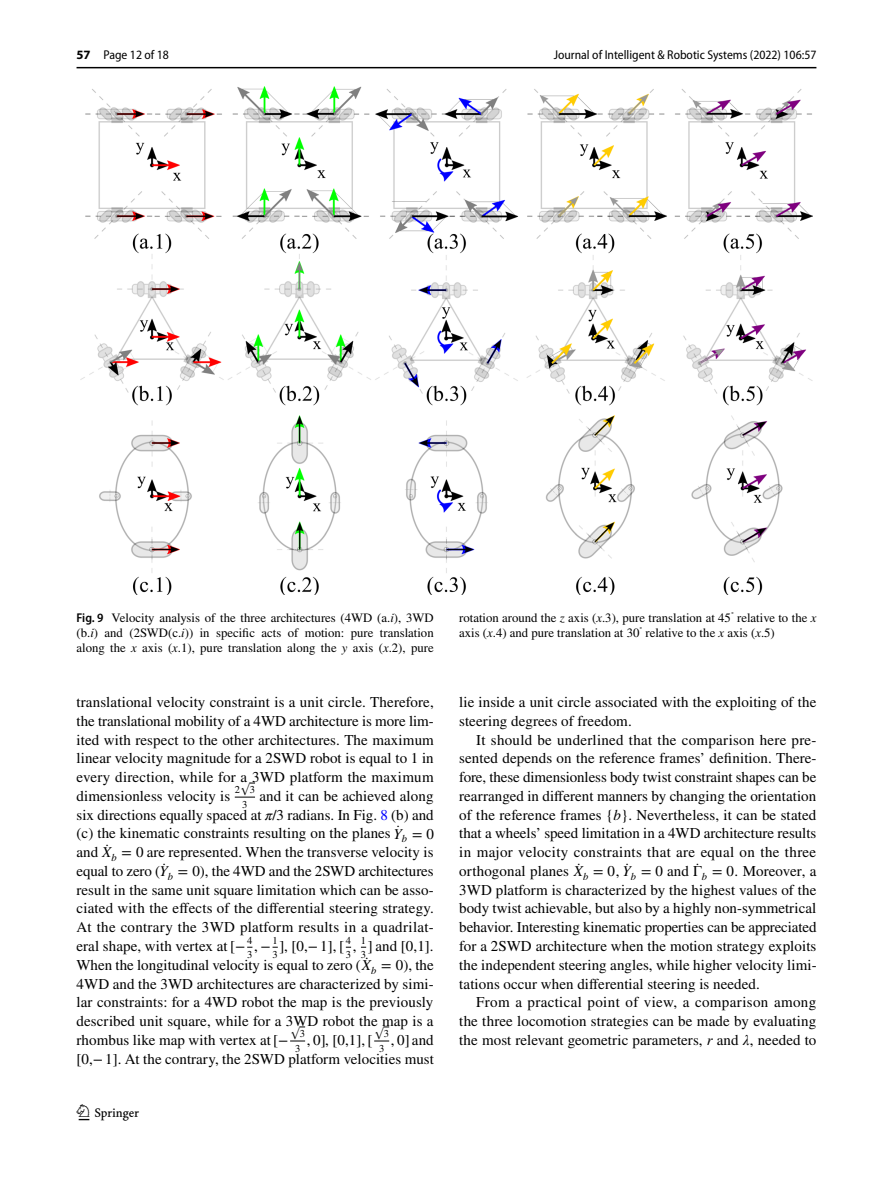
<style>
.page{position:relative;width:893px;height:1187px;background:#fff}
.page>*{position:absolute;margin:0;border:0;box-sizing:border-box;transform-origin:0 0}
.t1{font:22.5px "Springnew Regular 2";color:#000}
.t2{font:15px/18.8px "STIX";letter-spacing:.005em;color:#000;text-align:justify}
.t3{font:15px "STIX General Regular 42";color:#000}
.t4{font:15px "STIX General Regular 43";color:#000}
.t5{font:12.75px/15px "STIX";color:#000;text-align:justify}
.t6{font:semi-condensed 12.75px "Myriad Pro";color:#000}
.t7{font:10.5px "STIX General Italic 55";color:#000}
.t8{font:10.5px/14.4px "STIX General Regular 42";color:#000}
.t9{font:10.5px/14.4px "STIX General Regular 43";color:#000}
.t10{font:10.5px "STIX General Regular 46";color:#000}
.t11{font:10.5px "STIX General Italic 58";color:#000}
.t12{font:10.5px/14.7px "STIX General Regular 45";color:#000;text-align:center}
.t13{font:10.5px/14.7px "STIX General Regular 47";color:#000;text-align:center}
.t14{font:10.5px "STIX Math Extensions Regular 31";color:#000}
.t15{font:10.5px "STIX Math Extensions Regular 29";color:#000}
.t16{font:10.5px "STIX Math Extensions Regular 30";color:#000}
.s1{font-weight:700;font-stretch:normal}
.s2{font-family:"Myriad Pro";font-weight:600;font-stretch:semi-condensed}
.s3{font-style:italic}
.s4{color:#00f}
.s5{font-family:"STIX General Italic 58"}
.s6{font-family:"STIX General Italic 52"}
.s7{font-family:"STIX Math Regular 51"}
.s8{font-family:"STIX General Regular 40"}
.s9{font-family:"STIX General Italic 53"}
.s10{font-family:"STIX Math Regular 52"}
.s11{font-family:"STIX General Regular 41"}
.s12{font-family:"STIX Math Regular 53"}
.s13{font-family:"STIX Math Regular 54"}
.s14{font-family:"STIX General Italic 54"}
.s15{font-family:"STIX Math Regular 55"}
.s16{font-family:"STIX General Regular 44"}
.s17{font-family:"STIX Math Regular 56"}
.s18{font-family:"STIX General Regular 45"}
.s19{font-family:"STIX Math Regular 57"}
.s20{font-family:"STIX General Regular 47"}
.s21{font-family:"STIX General Italic 55"}
.s22{font-family:"STIX Math Regular 59"}
.s23{font-family:"STIX General Regular 49"}
.s24{font-family:"STIX Math Regular 60"}
.s25{font-family:"STIX General Regular 50"}
</style>
<div class="page">
<hr style="left:77px;top:67px;width:739px;height:1px;background:#000">
<svg style="left:235px;top:796px;width:20px;height:1px"></svg>
<svg style="left:290px;top:1040px;width:15px;height:1px"></svg>
<svg style="left:374px;top:1040px;width:15px;height:1px"></svg>
<img style="left:81px;top:87px;width:731px;height:508px">
<p class="t6" style="left:77px;top:48px;width:94px"><span class="s1">57</span> Page 12 of 18</p>
<p class="t6" style="left:554px;top:48px;width:264px">Journal of Intelligent &amp; Robotic Systems (2022) 106:57</p>
<p class="t5" style="left:77px;top:610px;width:359px"><span class="s2">Fig. 9</span> Velocity analysis of the three architectures (4WD (a.<span class="s3">i</span>), 3WD (b.<span class="s3">i</span>) and (2SWD(c.<span class="s3">i</span>)) in specific acts of motion: pure translation along the <span class="s3">x</span> axis (<span class="s3">x</span>.1), pure translation along the <span class="s3">y</span> axis (<span class="s3">x</span>.2), pure</p>
<p class="t5" style="left:459px;top:610px;width:359px">rotation around the <span class="s3">z</span> axis (<span class="s3">x</span>.3), pure translation at 45<sup>∘</sup> relative to the <span class="s3">x </span>axis (<span class="s3">x</span>.4) and pure translation at 30<sup>∘</sup> relative to the <span class="s3">x</span> axis (<span class="s3">x</span>.5)</p>
<p class="t2" style="left:77px;top:693px;width:359px">translational velocity constraint is a unit circle. Therefore, the translational mobility of a 4WD architecture is more lim&shy;ited with respect to the other architectures. The maximum linear velocity magnitude for a 2SWD robot is equal to 1 in every direction, while for a 3WD platform the maximum dimensionless velocity is</p>
<p class="t10" style="left:235px;top:786px;width:7px">2</p>
<p class="t14" style="left:240px;top:773px;width:11px">√</p>
<p class="t10" style="left:250px;top:786px;width:7px">3</p>
<p class="t10" style="left:242px;top:800px;width:7px">3</p>
<p class="t2" style="left:77px;top:787px;width:359px;text-indent:183px">and it can be achieved along six directions equally spaced at <span class="s3">π</span>/3 radians. In Fig. <span class="s4">8</span> (b) and (c) the kinematic constraints resulting on the planes <span class="s5">Y</span><sup>̇</sup></p>
<p class="t11" style="left:402px;top:835px;width:34px">b<sup>=</sup><sup>0</sup></p>
<p class="t2" style="left:77px;top:843px;width:359px">and <span class="s6">X</span><sup>̇</sup> <sub>b</sub> <span class="s7">=</span> <span class="s8">0</span> are represented. When the transverse velocity is equal to zero (<span class="s9">Y</span><sup>̇</sup> <sub>b</sub> <span class="s10">=</span> <span class="s11">0</span>), the 4WD and the 2SWD architectures result in the same unit square limitation which can be asso&shy;ciated with the effects of the differential steering strategy.<br>At the contrary the 3WD platform results in a quadrilat&shy;eral shape, with vertex at <span class="s12">[−</span></p>
<p class="t8" style="left:247px;top:933px;width:7px">4<br>3</p>
<p class="t3" style="left:254px;top:940px;width:18px">,<span class="s12">−</span></p>
<p class="t8" style="left:273px;top:933px;width:7px">1<br>3</p>
<p class="t2" style="left:280px;top:937px;width:66px"><span class="s12">]</span>, [0,−1], <span class="s13">[</span></p>
<p class="t9" style="left:346px;top:933px;width:7px">4<br>3</p>
<p class="t9" style="left:361px;top:933px;width:7px">1<br>3</p>
<p class="t2" style="left:77px;top:937px;width:359px;text-indent:291px"><span class="s13">]</span> and [0,1].<br>When the longitudinal velocity is equal to zero (<span class="s14">X</span><sup>̇</sup> <sub>b</sub> <span class="s15">=</span> <span class="s16">0</span>), the 4WD and the 3WD architectures are characterized by simi&shy;lar constraints: for a 4WD robot the map is the previously described unit square, while for a 3WD robot the map is a rhombus like map with vertex at <span class="s17">[−</span></p>
<p class="t4" style="left:353px;top:940px;width:5px">,</p>
<p class="t15" style="left:290px;top:1017px;width:11px">√</p>
<p class="t16" style="left:374px;top:1017px;width:11px">√</p>
<p class="t12" style="left:295px;top:1026px;width:12px">3<br>3</p>
<p class="t2" style="left:307px;top:1031px;width:67px"><span class="s18">, 0</span><span class="s17">]</span>, [0,1], <span class="s19">[</span></p>
<p class="t13" style="left:379px;top:1026px;width:12px">3<br>3</p>
<p class="t2" style="left:77px;top:1031px;width:359px;text-align:right"><span class="s20">, 0</span><span class="s19">]</span> and<br>[0,−1]. At the contrary, the 2SWD platform velocities must</p>
<h1 class="t1" style="left:79px;top:1104px;width:62px">1 3</h1>
<p class="t2" style="left:459px;top:693px;width:359px">lie inside a unit circle associated with the exploiting of the steering degrees of freedom.</p>
<p class="t2" style="left:459px;top:731px;width:359px;text-indent:17px">It should be underlined that the comparison here pre&shy;sented depends on the reference frames’ definition. There&shy;fore, these dimensionless body twist constraint shapes can be rearranged in different manners by changing the orientation of the reference frames {<span class="s3">b</span>}. Nevertheless, it can be stated that a wheels’ speed limitation in a 4WD architecture results in major velocity constraints that are equal on the three orthogonal planes <span class="s21">X</span><sup>̇</sup></p>
<p class="t7" style="left:583px;top:872px;width:49px">b <sup>=</sup> <sup>0</sup><sup>,</sup> <sup>Y</sup><sup>̇</sup></p>
<p class="t2" style="left:459px;top:862px;width:359px;text-indent:172px"><sub>b</sub> <span class="s22">=</span> <span class="s23">0</span> and <span class="s24">Γ</span><sup>̇</sup> <sub>b</sub> <span class="s24">=</span> <span class="s25">0</span>. Moreover, a 3WD platform is characterized by the highest values of the body twist achievable, but also by a highly non-symmetrical behavior. Interesting kinematic properties can be appreciated for a 2SWD architecture when the motion strategy exploits the independent steering angles, while higher velocity limi&shy;tations occur when differential steering is needed.</p>
<p class="t2" style="left:459px;top:993px;width:359px;text-indent:17px">From a practical point of view, a comparison among the three locomotion strategies can be made by evaluating the most relevant geometric parameters, <span class="s3">r</span> and <span class="s3">λ</span>, needed to</p>
</div>
